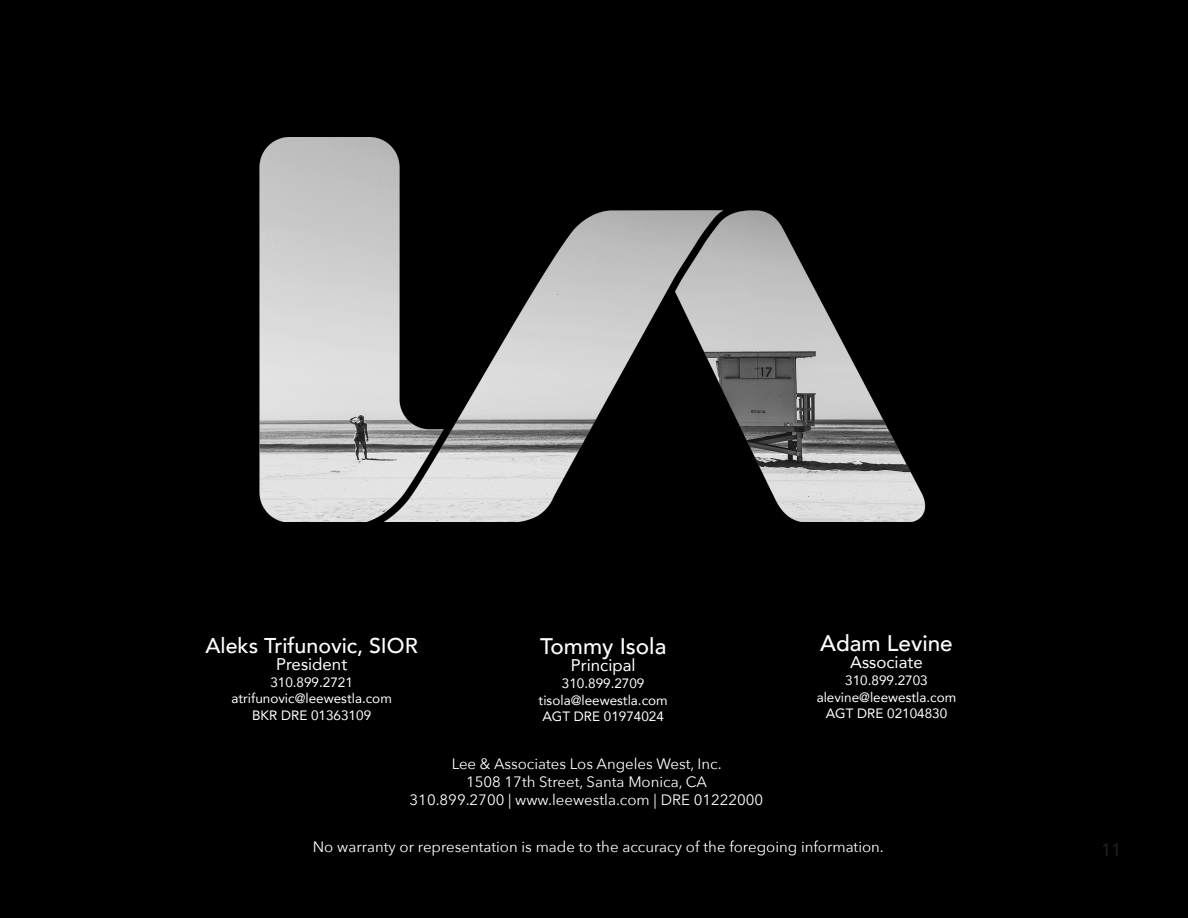
<style>
.page{position:relative;width:1188px;height:918px;background:#000}
.page>*{position:absolute;margin:0;border:0;box-sizing:border-box;transform-origin:0 0}
.Stats_-_Body{font:500 22.5px "Avenir";color:#fff}
.Stats_-_Body-2{font:500 21.3px "Avenir";color:#fff}
.t1{font:18px "Avenir";color:#231f20}
.Stats_-_Body-3{font:16.8px "Avenir";color:#fff}
.t2{font:15px "Avenir Next";color:#fff}
.Stats_-_Body-4{font:13.5px "Avenir";color:#fff}
</style>
<div class="page">
<img style="left:259px;top:137px;width:667px;height:384px">
<p class="Stats_-_Body-2" style="left:206px;top:627px;width:214px">Aleks Trifunovic, SIOR</p>
<p class="Stats_-_Body-3" style="left:276px;top:650px;width:73px">President</p>
<p class="Stats_-_Body-4" style="left:270px;top:671px;width:84px">310.899.2721</p>
<p class="Stats_-_Body-4" style="left:231px;top:688px;width:162px">atrifunovic@leewestla.com</p>
<p class="Stats_-_Body-4" style="left:252px;top:705px;width:121px">BKR DRE 01363109</p>
<p class="Stats_-_Body" style="left:540px;top:627px;width:128px">Tommy Isola</p>
<p class="Stats_-_Body-3" style="left:571px;top:651px;width:66px">Principal</p>
<p class="Stats_-_Body-4" style="left:562px;top:672px;width:84px">310.899.2709</p>
<p class="Stats_-_Body-4" style="left:539px;top:689px;width:131px">tisola@leewestla.com</p>
<p class="Stats_-_Body-4" style="left:542px;top:706px;width:123px">AGT DRE 01974024</p>
<p class="Stats_-_Body" style="left:820px;top:624px;width:134px">Adam Levine</p>
<p class="Stats_-_Body-3" style="left:850px;top:648px;width:74px">Associate</p>
<p class="Stats_-_Body-4" style="left:845px;top:669px;width:84px">310.899.2703</p>
<p class="Stats_-_Body-4" style="left:817px;top:686px;width:141px">alevine@leewestla.com</p>
<p class="Stats_-_Body-4" style="left:826px;top:703px;width:123px">AGT DRE 02104830</p>
<p class="t2" style="left:452px;top:751px;width:271px">Lee &amp; Associates Los Angeles West, Inc.</p>
<p class="t2" style="left:466px;top:769px;width:243px">1508 17th Street, Santa Monica, CA</p>
<p class="t2" style="left:410px;top:787px;width:355px">310.899.2700 | www.leewestla.com | DRE 01222000</p>
<p class="t2" style="left:313px;top:834px;width:573px">No warranty or representation is made to the accuracy of the foregoing information.</p>
<p class="t1" style="left:1101px;top:835px;width:22px">11</p>
</div>
